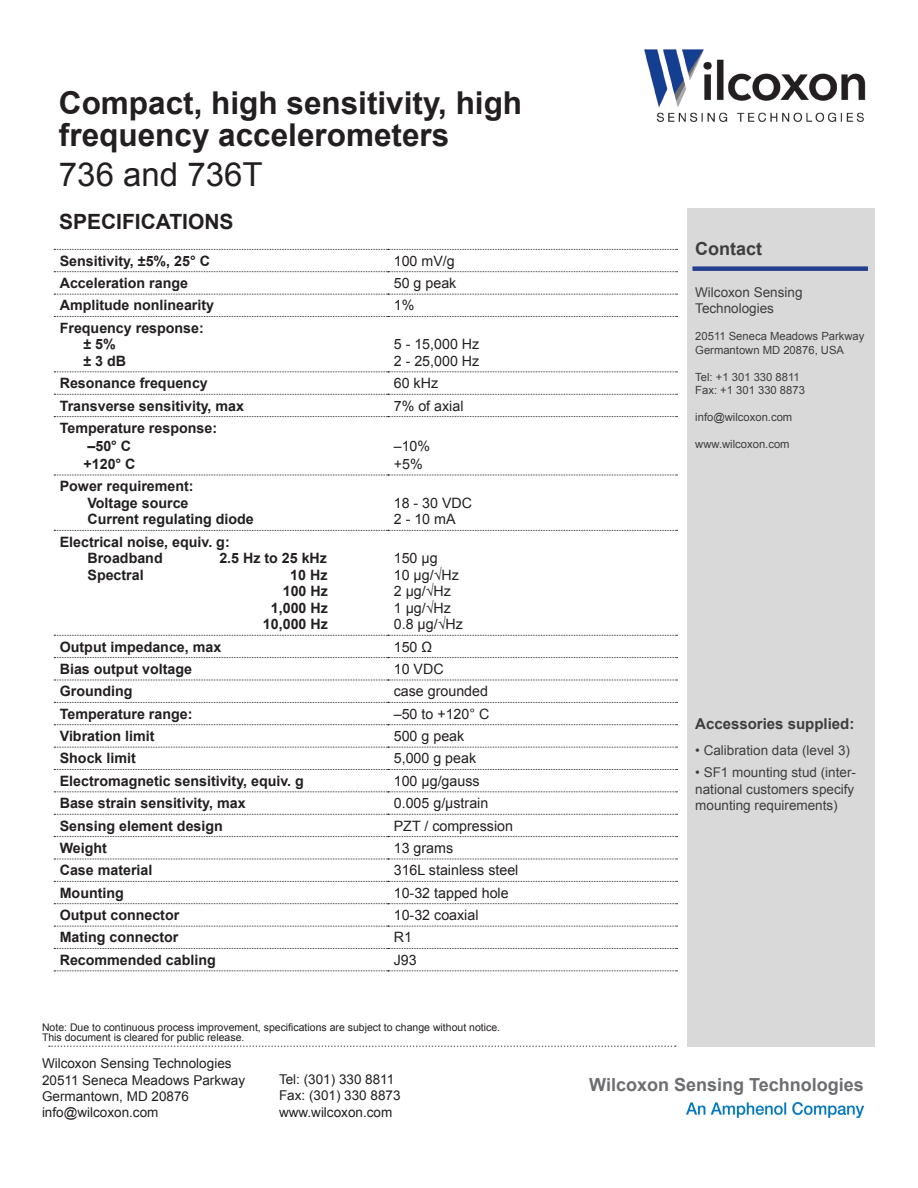
<style>
.page{position:relative;width:918px;height:1188px;background:#fff}
.page>*{position:absolute;margin:0;border:0;box-sizing:border-box;transform-origin:0 0}
.t1{font:33px "Arial";color:#231f20}
.t2{font:700 31.5px/31.5px "Arial";color:#231f20}
.t3{font:700 21px "Arial";color:#231f20}
.t4{font:700 18px "Arial";color:#6c6d70}
.t5{font:700 18px "Arial";color:#3e3e3f}
.t6{font:700 15px "Arial";color:#3e3e3f}
.t7{font:700 14.25px "Arial";color:#231f20}
.t8{font:14.25px "Arial";color:#231f20}
.t9{font:13.5px "Arial";color:#231f20}
.t10{font:13.5px/16.2px "Arial";color:#3e3e3f}
.t11{font:11.25px "Arial";color:#3e3e3f}
.t12{font:10.5px "Arial";color:#231f20}
</style>
<div class="page">
<div style="left:687px;top:208px;width:187px;height:839px;background:#d9d9d9"></div>
<div style="left:692px;top:266px;width:176px;height:5px;background:#253f8e"></div>
<img style="left:687px;top:1102px;width:177px;height:16px">
<svg style="left:54px;top:249px;width:623px;height:1px"></svg>
<svg style="left:54px;top:271px;width:623px;height:1px"></svg>
<svg style="left:54px;top:294px;width:623px;height:1px"></svg>
<svg style="left:54px;top:316px;width:623px;height:1px"></svg>
<svg style="left:54px;top:371px;width:623px;height:1px"></svg>
<svg style="left:54px;top:394px;width:623px;height:1px"></svg>
<svg style="left:54px;top:416px;width:623px;height:1px"></svg>
<svg style="left:54px;top:475px;width:623px;height:1px"></svg>
<svg style="left:54px;top:530px;width:623px;height:1px"></svg>
<svg style="left:54px;top:635px;width:623px;height:1px"></svg>
<svg style="left:54px;top:657px;width:623px;height:1px"></svg>
<svg style="left:54px;top:680px;width:623px;height:1px"></svg>
<svg style="left:54px;top:702px;width:623px;height:1px"></svg>
<svg style="left:54px;top:724px;width:623px;height:1px"></svg>
<svg style="left:54px;top:747px;width:623px;height:1px"></svg>
<svg style="left:54px;top:769px;width:623px;height:1px"></svg>
<svg style="left:54px;top:791px;width:623px;height:1px"></svg>
<svg style="left:54px;top:814px;width:623px;height:1px"></svg>
<svg style="left:54px;top:836px;width:623px;height:1px"></svg>
<svg style="left:54px;top:859px;width:623px;height:1px"></svg>
<svg style="left:54px;top:881px;width:623px;height:1px"></svg>
<svg style="left:54px;top:903px;width:623px;height:1px"></svg>
<svg style="left:54px;top:926px;width:623px;height:1px"></svg>
<svg style="left:54px;top:948px;width:623px;height:1px"></svg>
<svg style="left:54px;top:970px;width:623px;height:1px"></svg>
<img style="left:644px;top:49px;width:222px;height:73px">
<svg style="left:49px;top:1046px;width:627px;height:1px"></svg>
<p class="t2" style="left:59px;top:89px;width:465px">Compact, high sensitivity, high frequency accelerometers</p>
<p class="t1" style="left:59px;top:152px;width:205px">736 and 736T</p>
<p class="t3" style="left:59px;top:208px;width:176px">SPECIFICATIONS</p>
<p class="t7" style="left:60px;top:251px;width:152px">Sensitivity, ±5%, 25° C</p>
<p class="t8" style="left:394px;top:251px;width:62px">100 mV/g</p>
<p class="t7" style="left:60px;top:274px;width:130px">Acceleration range</p>
<p class="t8" style="left:394px;top:274px;width:64px">50 g peak</p>
<p class="t7" style="left:60px;top:296px;width:156px">Amplitude nonlinearity</p>
<p class="t8" style="left:394px;top:296px;width:22px">1%</p>
<p class="t7" style="left:60px;top:318px;width:146px">Frequency response:</p>
<p class="t7" style="left:84px;top:335px;width:34px">± 5%</p>
<p class="t7" style="left:84px;top:351px;width:44px">± 3 dB</p>
<p class="t8" style="left:394px;top:335px;width:87px">5 - 15,000 Hz</p>
<p class="t8" style="left:394px;top:352px;width:87px">2 - 25,000 Hz</p>
<p class="t7" style="left:60px;top:374px;width:150px">Resonance frequency</p>
<p class="t8" style="left:394px;top:374px;width:46px">60 kHz</p>
<p class="t7" style="left:60px;top:396px;width:186px">Transverse sensitivity, max</p>
<p class="t8" style="left:394px;top:396px;width:71px">7% of axial</p>
<p class="t7" style="left:60px;top:418px;width:159px">Temperature response:</p>
<p class="t7" style="left:88px;top:436px;width:45px">–50° C</p>
<p class="t7" style="left:84px;top:454px;width:54px">+120° C</p>
<p class="t8" style="left:394px;top:437px;width:38px">–10%</p>
<p class="t8" style="left:394px;top:455px;width:30px">+5%</p>
<p class="t7" style="left:60px;top:477px;width:135px">Power requirement:</p>
<p class="t7" style="left:88px;top:493px;width:103px">Voltage source</p>
<p class="t7" style="left:88px;top:510px;width:168px">Current regulating diode</p>
<p class="t7" style="left:60px;top:532px;width:172px">Electrical noise, equiv. g:</p>
<p class="t7" style="left:88px;top:549px;width:77px">Broadband</p>
<p class="t7" style="left:219px;top:549px;width:109px">2.5 Hz to 25 kHz</p>
<p class="t7" style="left:88px;top:565px;width:58px">Spectral</p>
<p class="t7" style="left:290px;top:565px;width:39px">10 Hz</p>
<p class="t7" style="left:283px;top:582px;width:47px">100 Hz</p>
<p class="t7" style="left:271px;top:598px;width:59px">1,000 Hz</p>
<p class="t7" style="left:263px;top:615px;width:66px">10,000 Hz</p>
<p class="t8" style="left:394px;top:494px;width:80px">18 - 30 VDC</p>
<p class="t8" style="left:394px;top:510px;width:63px">2 - 10 mA</p>
<p class="t8" style="left:394px;top:549px;width:45px">150 µg</p>
<p class="t8" style="left:394px;top:565px;width:67px">10 µg/√Hz</p>
<p class="t8" style="left:394px;top:582px;width:59px">2 µg/√Hz</p>
<p class="t8" style="left:394px;top:598px;width:59px">1 µg/√Hz</p>
<p class="t8" style="left:394px;top:615px;width:71px">0.8 µg/√Hz</p>
<p class="t7" style="left:60px;top:637px;width:163px">Output impedance, max</p>
<p class="t8" style="left:394px;top:637px;width:40px">150 Ω</p>
<p class="t7" style="left:60px;top:659px;width:134px">Bias output voltage</p>
<p class="t8" style="left:394px;top:660px;width:51px">10 VDC</p>
<p class="t7" style="left:60px;top:682px;width:74px">Grounding</p>
<p class="t8" style="left:394px;top:682px;width:96px">case grounded</p>
<p class="t7" style="left:60px;top:704px;width:134px">Temperature range:</p>
<p class="t8" style="left:394px;top:704px;width:97px">–50 to +120° C</p>
<p class="t7" style="left:60px;top:727px;width:96px">Vibration limit</p>
<p class="t8" style="left:394px;top:727px;width:72px">500 g peak</p>
<p class="t7" style="left:60px;top:749px;width:78px">Shock limit</p>
<p class="t8" style="left:394px;top:749px;width:84px">5,000 g peak</p>
<p class="t7" style="left:60px;top:771px;width:246px">Electromagnetic sensitivity, equiv. g</p>
<p class="t8" style="left:394px;top:772px;width:87px">100 µg/gauss</p>
<p class="t7" style="left:60px;top:794px;width:187px">Base strain sensitivity, max</p>
<p class="t8" style="left:394px;top:794px;width:96px">0.005 g/μstrain</p>
<p class="t7" style="left:60px;top:816px;width:165px">Sensing element design</p>
<p class="t8" style="left:394px;top:816px;width:121px">PZT / compression</p>
<p class="t7" style="left:60px;top:838px;width:49px">Weight</p>
<p class="t8" style="left:394px;top:839px;width:61px">13 grams</p>
<p class="t7" style="left:60px;top:861px;width:94px">Case material</p>
<p class="t8" style="left:394px;top:861px;width:126px">316L stainless steel</p>
<p class="t7" style="left:60px;top:883px;width:66px">Mounting</p>
<p class="t8" style="left:394px;top:883px;width:116px">10-32 tapped hole</p>
<p class="t7" style="left:60px;top:906px;width:121px">Output connector</p>
<p class="t8" style="left:394px;top:906px;width:86px">10-32 coaxial</p>
<p class="t7" style="left:60px;top:928px;width:120px">Mating connector</p>
<p class="t8" style="left:394px;top:928px;width:20px">R1</p>
<p class="t7" style="left:60px;top:950px;width:157px">Recommended cabling</p>
<p class="t8" style="left:394px;top:951px;width:24px">J93</p>
<p class="t12" style="left:42px;top:1020px;width:460px">Note: Due to continuous process improvement, specifications are subject to change without notice.</p>
<p class="t12" style="left:42px;top:1030px;width:204px">This document is cleared for public release.</p>
<p class="t9" style="left:42px;top:1055px;width:191px">Wilcoxon Sensing Technologies</p>
<p class="t9" style="left:42px;top:1071px;width:205px">20511 Seneca Meadows Parkway</p>
<p class="t9" style="left:42px;top:1087px;width:149px">Germantown, MD 20876</p>
<p class="t9" style="left:42px;top:1103px;width:118px">info@wilcoxon.com</p>
<p class="t9" style="left:279px;top:1071px;width:117px">Tel: (301) 330 8811</p>
<p class="t9" style="left:279px;top:1087px;width:123px">Fax: (301) 330 8873</p>
<p class="t9" style="left:279px;top:1103px;width:115px">www.wilcoxon.com</p>
<p class="t5" style="left:695px;top:236px;width:68px">Contact</p>
<p class="t10" style="left:695px;top:285px;width:109px">Wilcoxon Sensing<br>Technologies</p>
<p class="t11" style="left:695px;top:329px;width:171px">20511 Seneca Meadows Parkway</p>
<p class="t11" style="left:695px;top:343px;width:150px">Germantown MD 20876, USA</p>
<p class="t11" style="left:695px;top:370px;width:106px">Tel: +1 301 330 8811</p>
<p class="t11" style="left:695px;top:383px;width:111px">Fax: +1 301 330 8873</p>
<p class="t11" style="left:695px;top:410px;width:99px">info@wilcoxon.com</p>
<p class="t11" style="left:695px;top:437px;width:96px">www.wilcoxon.com</p>
<p class="t6" style="left:695px;top:713px;width:161px">Accessories supplied:</p>
<p class="t10" style="left:695px;top:743px;width:156px">• Calibration data (level 3)</p>
<p class="t10" style="left:695px;top:765px;width:162px">• SF1 mounting stud (inter&shy;national customers specify mounting requirements)</p>
<p class="t4" style="left:589px;top:1073px;width:276px">Wilcoxon Sensing Technologies</p>
</div>
